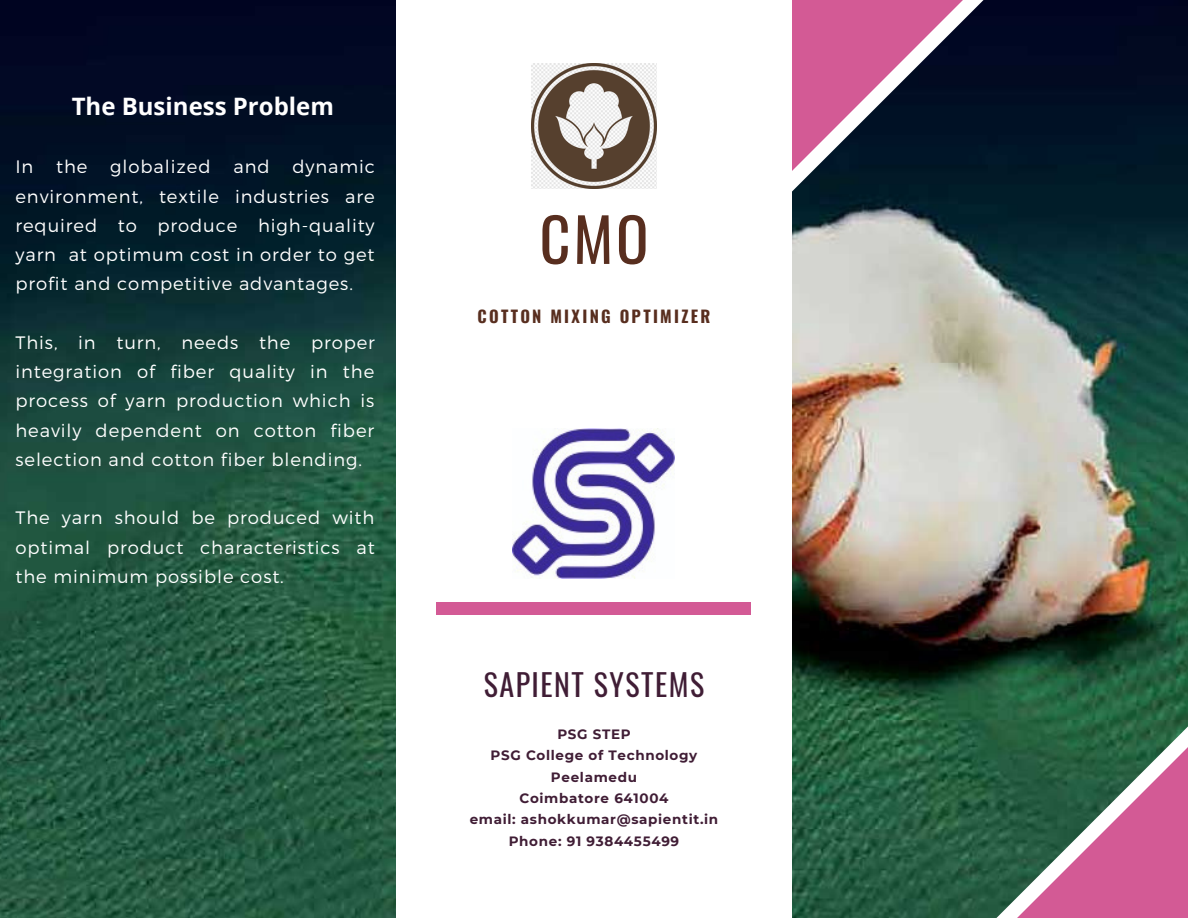
<style>
.page{position:relative;width:1188px;height:918px;background:#fff}
.page>*{position:absolute;margin:0;border:0;box-sizing:border-box;transform-origin:0 0}
.t1{font:60px "Oswald";color:#582e1f}
.t2{font:30px "Oswald";letter-spacing:.05em;color:#401d35}
.t3{font:700 24px "Open Sans";color:#fff}
.t4{font:300 18px/29.2px "Montserrat";letter-spacing:.05em;color:#fff;text-align:justify}
.t5{font:700 16.5px "Oswald";letter-spacing:.14em;color:#582e1f}
.t6{font:700 13.5px/21.3px "Montserrat";letter-spacing:.05em;color:#401d35;text-align:center}
</style>
<div class="page">
<img style="left:0;top:0;width:1188px;height:918px">
<svg style="left:792px;top:0;width:244px;height:264px;background:#4d5b64"></svg>
<svg style="left:792px;top:0;width:223px;height:243px;background:#58435d"></svg>
<div style="left:396px;top:0;width:396px;height:918px;background:#fff"></div>
<svg style="left:944px;top:654px;width:244px;height:264px;background:#1d4f34"></svg>
<svg style="left:965px;top:675px;width:223px;height:243px;background:#636964"></svg>
<div style="left:436px;top:602px;width:316px;height:13px;background:#d35a95"></div>
<img style="left:513px;top:429px;width:162px;height:150px">
<img style="left:531px;top:63px;width:125px;height:125px">
<h3 class="t3" style="left:72px;top:90px;width:264px">The Business Problem</h3>
<p class="t4" style="left:15px;top:151px;width:361px;text-indent:277px">dynamic environment, textile industries are required to produce high-quality yarn at optimum cost in order to get profit and competitive advantages.</p>
<p class="t4" style="left:15px;top:151px;width:19px">In</p>
<p class="t4" style="left:56px;top:151px;width:33px">the</p>
<p class="t4" style="left:110px;top:151px;width:102px">globalized</p>
<p class="t4" style="left:233px;top:151px;width:38px">and</p>
<p class="t4" style="left:15px;top:327px;width:361px">This, in turn, needs the proper integration of fiber quality in the process of yarn production which is heavily dependent on cotton fiber selection and cotton fiber blending.</p>
<p class="t4" style="left:15px;top:502px;width:361px">The yarn should be produced with optimal product characteristics at the minimum possible cost.</p>
<h1 class="t1" style="left:540px;top:192px;width:110px">CMO</h1>
<p class="t5" style="left:477px;top:304px;width:235px">COTTON MIXING OPTIMIZER</p>
<h2 class="t2" style="left:484px;top:662px;width:222px">SAPIENT SYSTEMS</h2>
<p class="t6" style="left:470px;top:723px;width:250px">PSG STEP<br>PSG College of Technology<br>Peelamedu<br>Coimbatore 641004<br>email: ashokkumar@sapientit.in<br>Phone: 91 9384455499</p>
</div>
